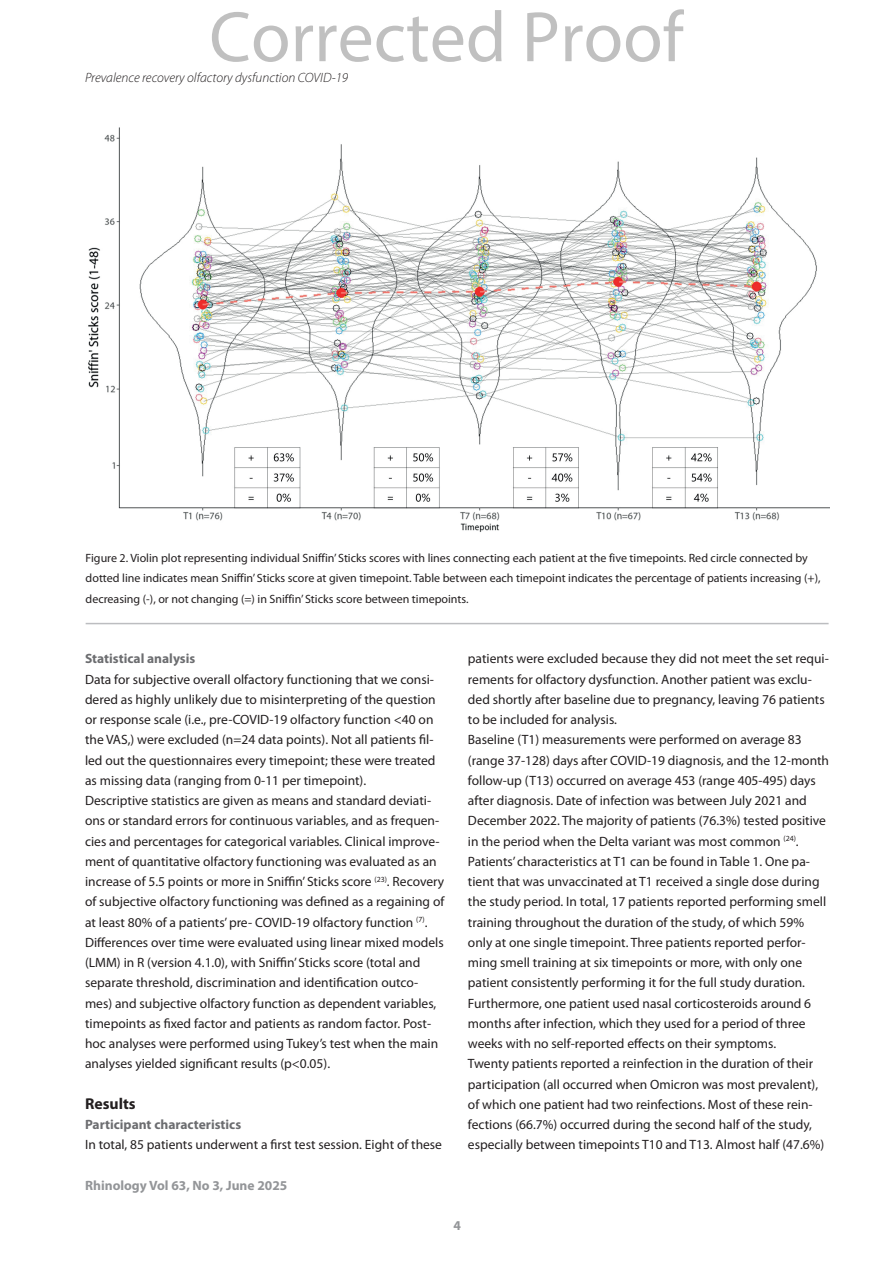
<style>
.page{position:relative;width:893px;height:1263px;background:#fff}
.page>*{position:absolute;margin:0;border:0;box-sizing:border-box;transform-origin:0 0}
.t1{font:72px "Myriad Pro";color:rgb(0 0 0/.25)}
.Kopje{font:700 15.75px "Myriad Pro";color:#231f20}
.Kopje-2{font:13.5px/20.2px "Myriad Pro";color:#231f20}
.t2{font:italic 300 13.5px "Myriad Pro";color:#231f20}
.Kopje-3{font:700 13.5px "Myriad Pro";color:#6c6d70}
.t3{font:700 13.5px "Myriad Pro";color:#939598}
.bijschrift{font:12px/20.2px "Myriad Pro";color:#231f20}
</style>
<div class="page">
<img style="left:88px;top:127px;width:742px;height:405px">
<hr style="left:86px;top:623px;width:743px;height:1px;background:#bcbdc0">
<h1 class="t1" style="left:209px;top:-7px;width:476px">Corrected Proof</h1>
<p class="t2" style="left:85px;top:70px;width:265px">Prevalence recovery olfactory dysfunction COVID-19</p>
<p class="bijschrift" style="left:86px;top:548px;width:736px">Figure 2. Violin plot representing individual Sniffin’ Sticks scores with lines connecting each patient at the five timepoints. Red circle connected by dotted line indicates mean Sniffin’ Sticks score at given timepoint. Table between each timepoint indicates the percentage of patients increasing (+), decreasing (-), or not changing (=) in Sniffin’ Sticks score between timepoints.</p>
<p class="Kopje-3" style="left:85px;top:651px;width:112px">Statistical analysis</p>
<p class="Kopje-2" style="left:85px;top:669px;width:352px">Data for subjective overall olfactory functioning that we consi&shy;dered as highly unlikely due to misinterpreting of the question or response scale (i.e., pre-COVID-19 olfactory function &lt;40 on the VAS,) were excluded (n=24 data points). Not all patients fil&shy;led out the questionnaires every timepoint; these were treated as missing data (ranging from 0-11 per timepoint).</p>
<p class="Kopje-2" style="left:85px;top:791px;width:361px">Descriptive statistics are given as means and standard deviati&shy;ons or standard errors for continuous variables, and as frequen&shy;cies and percentages for categorical variables. Clinical improve&shy;ment of quantitative olfactory functioning was evaluated as an increase of 5.5 points or more in Sniffin’ Sticks score <sup>(23)</sup>. Recovery of subjective olfactory functioning was defined as a regaining of at least 80% of a patients’ pre- COVID-19 olfactory function <sup>(7)</sup>.</p>
<p class="Kopje-2" style="left:85px;top:932px;width:360px">Differences over time were evaluated using linear mixed models (LMM) in R (version 4.1.0), with Sniffin’ Sticks score (total and separate threshold, discrimination and identification outco&shy;mes) and subjective olfactory function as dependent variables, timepoints as fixed factor and patients as random factor. Post&shy;hoc analyses were performed using Tukey’s test when the main analyses yielded significant results (p&lt;0.05).</p>
<p class="Kopje" style="left:85px;top:1095px;width:52px">Results</p>
<p class="Kopje-3" style="left:85px;top:1117px;width:158px">Participant characteristics</p>
<p class="Kopje-2" style="left:85px;top:1135px;width:358px">In total, 85 patients underwent a first test session. Eight of these</p>
<p class="t3" style="left:85px;top:1178px;width:204px">Rhinology Vol 63, No 3, June 2025</p>
<p class="Kopje-2" style="left:468px;top:649px;width:362px">patients were excluded because they did not meet the set requi&shy;rements for olfactory dysfunction. Another patient was exclu&shy;ded shortly after baseline due to pregnancy, leaving 76 patients to be included for analysis.</p>
<p class="Kopje-2" style="left:468px;top:730px;width:363px">Baseline (T1) measurements were performed on average 83 (range 37-128) days after COVID-19 diagnosis, and the 12-month follow-up (T13) occurred on average 453 (range 405-495) days after diagnosis. Date of infection was between July 2021 and December 2022. The majority of patients (76.3%) tested positive in the period when the Delta variant was most common <sup>(24)</sup>.</p>
<p class="Kopje-2" style="left:468px;top:851px;width:360px">Patients’ characteristics at T1 can be found in Table 1. One pa&shy;tient that was unvaccinated at T1 received a single dose during the study period. In total, 17 patients reported performing smell training throughout the duration of the study, of which 59% only at one single timepoint. Three patients reported perfor&shy;ming smell training at six timepoints or more, with only one patient consistently performing it for the full study duration.<br>Furthermore, one patient used nasal corticosteroids around 6 months after infection, which they used for a period of three weeks with no self-reported effects on their symptoms.</p>
<p class="Kopje-2" style="left:468px;top:1054px;width:358px">Twenty patients reported a reinfection in the duration of their participation (all occurred when Omicron was most prevalent), of which one patient had two reinfections. Most of these rein&shy;fections (66.7%) occurred during the second half of the study, especially between timepoints T10 and T13. Almost half (47.6%)</p>
<p class="t3" style="left:453px;top:1218px;width:9px">4</p>
</div>
